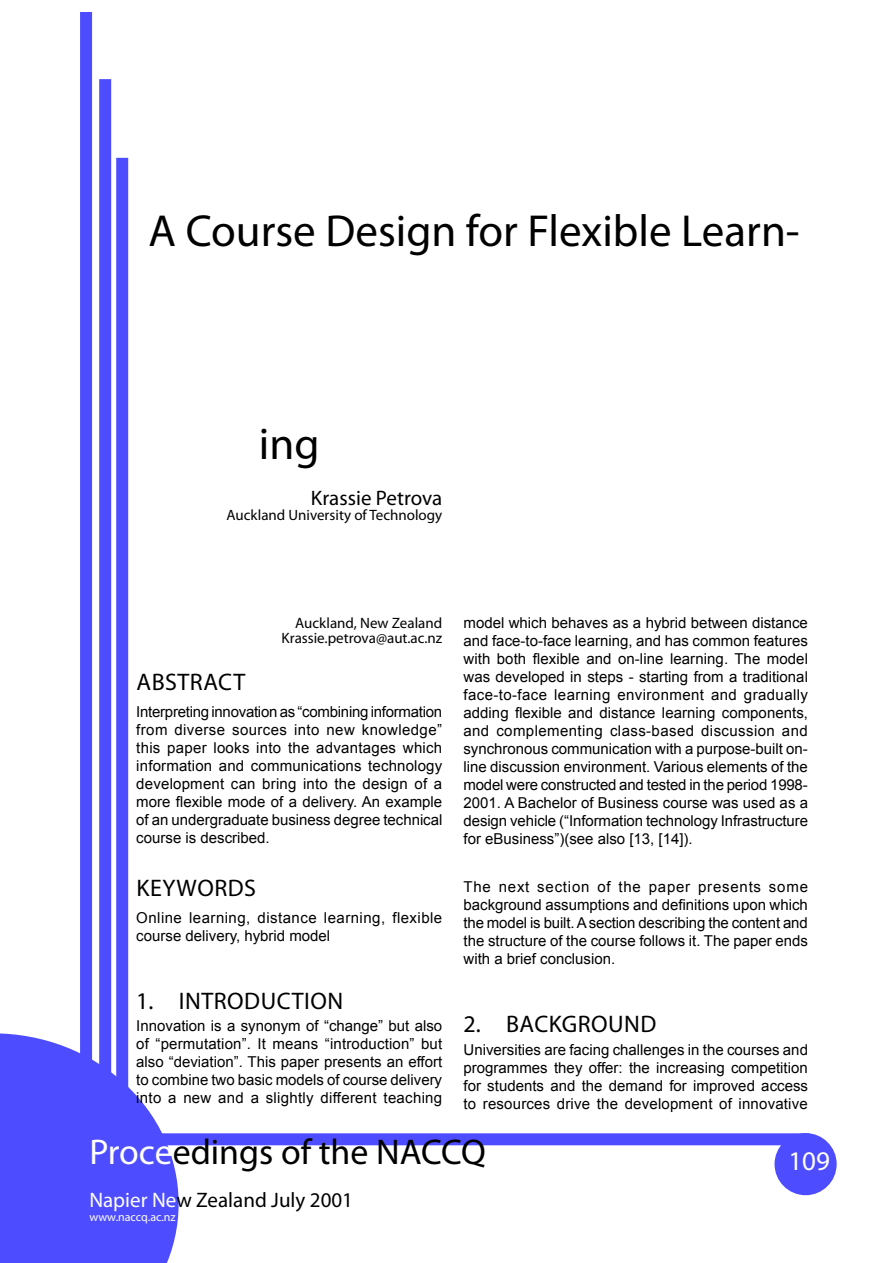
<style>
.page{position:relative;width:893px;height:1263px;background:#fff}
.page>*{position:absolute;margin:0;border:0;box-sizing:border-box;transform-origin:0 0}
.t1{font:45px "Paris NO";color:#000}
.t2{font:35.85px "Bernie BO";color:#000}
.t3{font:27px "Bernie BO";color:#fff}
.t4{font:24px "Paris NO";letter-spacing:.02em;color:#000}
.t5{font:21px "Bernie BO";color:#000}
.t6{font:15px/18px "Arial";color:#000;text-align:justify}
.t7{font:15px/15px "Bernie BO";color:#000;text-align:right}
.t8{font:15px/18px "Arial";letter-spacing:.03em;color:#000}
.t9{font:12px "Bernie BO";color:#fff}
.s1{color:#fff}
</style>
<div class="page">
<svg style="left:0;top:1033px;width:179px;height:230px;background:#6868ff"></svg>
<div style="left:776px;top:1134px;width:59px;height:60px;background:#4d4dff;border-radius:50%"></div>
<div style="left:774px;top:1133px;width:63px;height:62px;border:3px solid #4d4dff;border-radius:50%"></div>
<div style="left:106px;top:1133px;width:703px;height:12px;background:#4d4dff"></div>
<div style="left:116px;top:158px;width:12px;height:988px;background:#4d4dff"></div>
<div style="left:99px;top:79px;width:12px;height:1065px;background:#4d4dff"></div>
<div style="left:80px;top:12px;width:12px;height:1137px;background:#4d4dff"></div>
<h1 class="t1" style="left:149px;top:204px;width:653px">A Course Design for Flexible Learn-</h1>
<h1 class="t1" style="left:259px;top:416px;width:62px">ing</h1>
<h3 class="t5" style="left:311px;top:485px;width:133px">Krassie Petrova</h3>
<p class="t7" style="left:226px;top:508px;width:217px">Auckland University of Technology</p>
<p class="t7" style="left:282px;top:615px;width:162px">Auckland, New Zealand<br>Krassie.petrova@aut.ac.nz</p>
<h3 class="t4" style="left:137px;top:667px;width:110px">ABSTRACT</h3>
<p class="t6" style="left:136px;top:702px;width:308px">Interpreting innovation as “combining information from diverse sources into new knowledge” this paper looks into the advantages which information and communications technology development can bring into the design of a more flexible mode of a delivery. An example of an undergraduate business degree technical course is described.</p>
<h3 class="t4" style="left:137px;top:873px;width:121px">KEYWORDS</h3>
<p class="t8" style="left:136px;top:908px;width:307px">Online learning, distance learning, flexible course delivery, hybrid model</p>
<h3 class="t4" style="left:136px;top:986px;width:208px">1. INTRODUCTION</h3>
<p class="t6" style="left:136px;top:1017px;width:307px">Innovation is a synonym of “change” but also of “permutation”. It means “introduction” but also “deviation”. This paper presents an effort to combine two basic models of course delivery into a new and a slightly different teaching</p>
<p class="t6" style="left:463px;top:613px;width:346px">model which behaves as a hybrid between distance and face-to-face learning, and has common features with both flexible and on-line learning. The model was developed in steps - starting from a traditional face-to-face learning environment and gradually adding flexible and distance learning components, and complementing class-based discussion and synchronous communication with a purpose-built on&shy;line discussion environment. Various elements of the model were constructed and tested in the period 1998- 2001. A Bachelor of Business course was used as a design vehicle (“Information technology Infrastructure for eBusiness”)(see also [13, [14]).</p>
<p class="t6" style="left:463px;top:878px;width:346px">The next section of the paper presents some background assumptions and definitions upon which the model is built. A section describing the content and the structure of the course follows it. The paper ends with a brief conclusion.</p>
<h3 class="t4" style="left:463px;top:1009px;width:195px">2. BACKGROUND</h3>
<p class="t6" style="left:463px;top:1041px;width:346px">Universities are facing challenges in the courses and programmes they offer: the increasing competition for students and the demand for improved access to resources drive the development of innovative</p>
<h2 class="t2" style="left:89px;top:1129px;width:398px"><span class="s1">Proce</span>edings of the NACCQ</h2>
<h3 class="t5" style="left:89px;top:1187px;width:265px"><span class="s1">Napier Ne</span>w Zealand July 2001</h3>
<p class="t9" style="left:89px;top:1210px;width:88px">www.naccq.ac.nz</p>
<h3 class="t3" style="left:788px;top:1144px;width:43px">109</h3>
</div>
